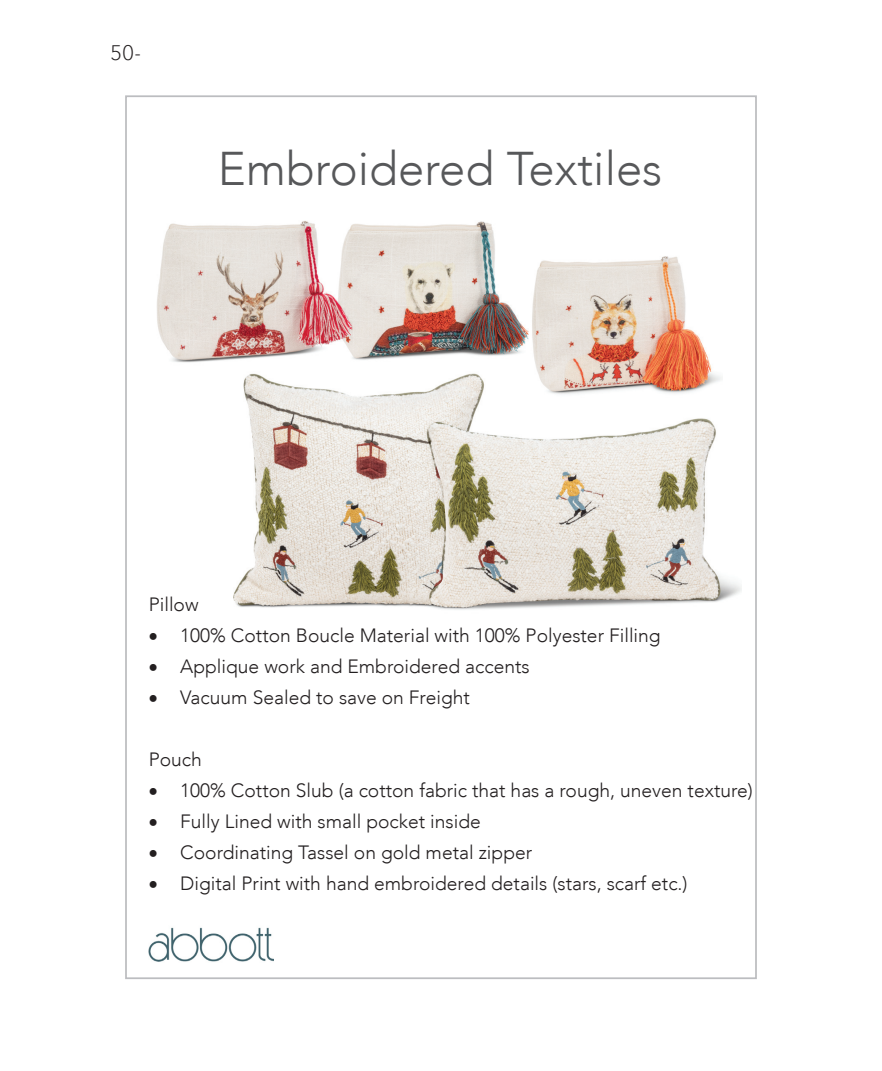
<style>
.page{position:relative;width:882px;height:1071px;background:#fff}
.page>*{position:absolute;margin:0;border:0;box-sizing:border-box;transform-origin:0 0}
.t1{font:300 47.25px "Avenir LT";color:#57585a}
.t2{font:300 21px "Avenir Next LT Pro";color:#231f20}
.List_Paragraph{font:300 19.25px "Avenir LT";color:#231f20}
</style>
<div class="page">
<img style="left:149px;top:927px;width:125px;height:35px">
<img style="left:532px;top:256px;width:189px;height:138px">
<img style="left:233px;top:373px;width:251px;height:235px">
<img style="left:424px;top:413px;width:317px;height:197px">
<img style="left:428px;top:419px;width:293px;height:188px">
<img style="left:354px;top:221px;width:175px;height:139px">
<img style="left:157px;top:221px;width:197px;height:142px">
<img style="left:216px;top:221px;width:88px;height:5px">
<p class="t2" style="left:110px;top:40px;width:32px">50-</p>
<p class="t1" style="left:218px;top:141px;width:446px">Embroidered Textiles</p>
<p class="List_Paragraph" style="left:149px;top:593px;width:51px">Pillow</p>
<p class="List_Paragraph" style="left:149px;top:624px;width:513px">• 100% Cotton Boucle Material with 100% Polyester Filling</p>
<p class="List_Paragraph" style="left:149px;top:655px;width:382px">• Applique work and Embroidered accents</p>
<p class="List_Paragraph" style="left:149px;top:686px;width:323px">• Vacuum Sealed to save on Freight</p>
<p class="List_Paragraph" style="left:149px;top:748px;width:55px">Pouch</p>
<p class="List_Paragraph" style="left:149px;top:779px;width:606px">• 100% Cotton Slub (a cotton fabric that has a rough, uneven texture)</p>
<p class="List_Paragraph" style="left:149px;top:810px;width:334px">• Fully Lined with small pocket inside</p>
<p class="List_Paragraph" style="left:149px;top:841px;width:385px">• Coordinating Tassel on gold metal zipper</p>
<p class="List_Paragraph" style="left:149px;top:872px;width:540px">• Digital Print with hand embroidered details (stars, scarf etc.)</p>
</div>
